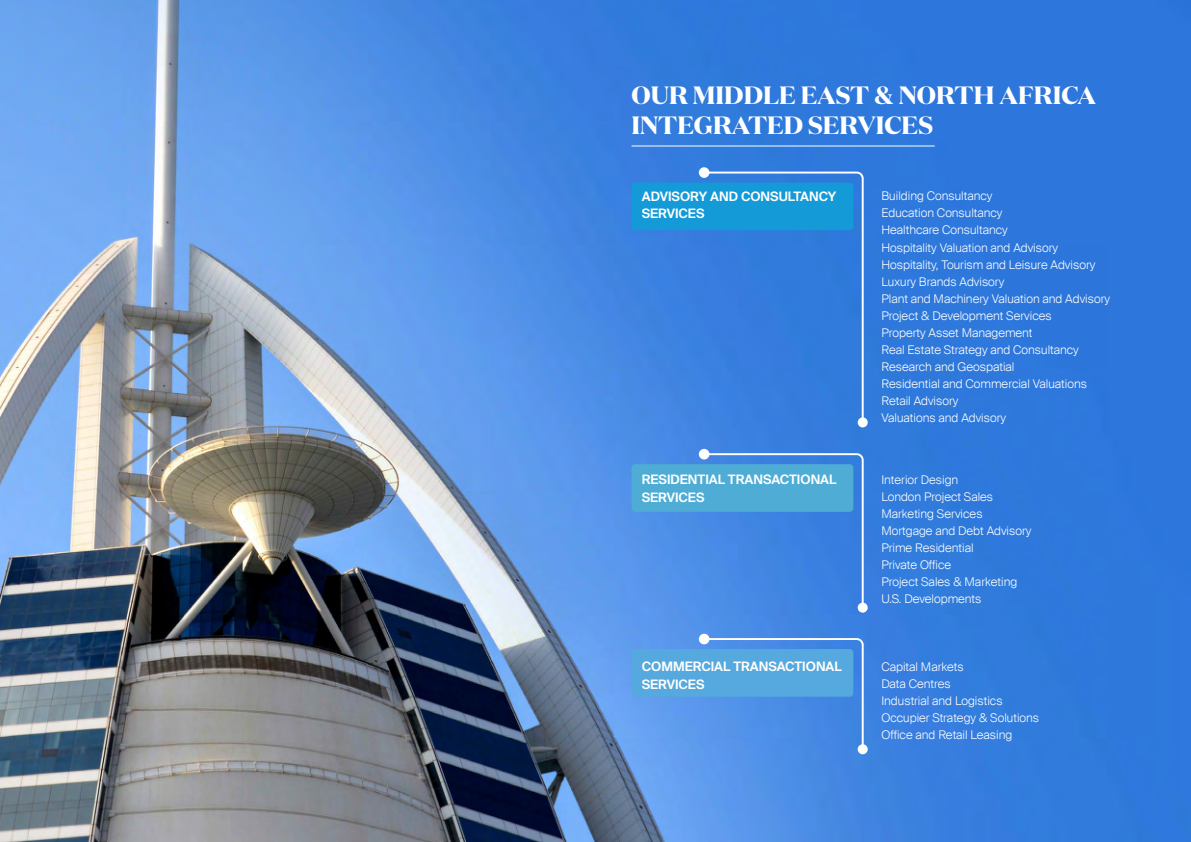
<style>
.page{position:relative;width:1191px;height:842px;background:#fff}
.page>*{position:absolute;margin:0;border:0;box-sizing:border-box;transform-origin:0 0}
.t1{font:700 25px/30px "Domaine Display";color:#fff}
.t2{font:600 13px/17.4px "Suisse Intl";color:#fff}
.t3{font:300 12px "Suisse Intl";color:#fff}
</style>
<div class="page">
<img style="left:0;top:0;width:1191px;height:842px">
<hr style="left:631px;top:145px;width:303px;height:1px;background:#fff">
<div style="left:702px;top:171px;width:162px;height:256px;background:#337bdd"></div>
<svg style="left:699px;top:167px;width:10px;height:11px"></svg>
<div style="left:857px;top:417px;width:10px;height:10px;background:#fff;border-radius:50%"></div>
<div style="left:631px;top:183px;width:222px;height:47px;background:#149ad7;border-radius:4px"></div>
<svg style="left:699px;top:449px;width:165px;height:163px;background:#4587e2"></svg>
<div style="left:857px;top:603px;width:10px;height:10px;background:#fff;border-radius:50%"></div>
<div style="left:631px;top:464px;width:222px;height:48px;background:#4eacd5;border-radius:4px"></div>
<svg style="left:699px;top:634px;width:165px;height:120px;background:#5190e6"></svg>
<div style="left:857px;top:744px;width:10px;height:10px;background:#fff;border-radius:50%"></div>
<div style="left:631px;top:649px;width:222px;height:48px;background:#55a9de;border-radius:4px"></div>
<p class="t1" style="left:631px;top:80px;width:466px">OUR MIDDLE EAST &amp; NORTH AFRICA<br>INTEGRATED SERVICES</p>
<p class="t2" style="left:642px;top:188px;width:196px">ADVISORY AND CONSULTANCY<br>SERVICES</p>
<p class="t3" style="left:881px;top:189px;width:112px">Building Consultancy</p>
<p class="t3" style="left:881px;top:206px;width:123px">Education Consultancy</p>
<p class="t3" style="left:881px;top:223px;width:128px">Healthcare Consultancy</p>
<p class="t3" style="left:881px;top:240px;width:178px">Hospitality Valuation and Advisory</p>
<p class="t3" style="left:881px;top:257px;width:215px">Hospitality, Tourism and Leisure Advisory</p>
<p class="t3" style="left:881px;top:274px;width:124px">Luxury Brands Advisory</p>
<p class="t3" style="left:881px;top:291px;width:230px">Plant and Machinery Valuation and Advisory</p>
<p class="t3" style="left:881px;top:308px;width:172px">Project &amp; Development Services</p>
<p class="t3" style="left:881px;top:325px;width:153px">Property Asset Management</p>
<p class="t3" style="left:881px;top:342px;width:199px">Real Estate Strategy and Consultancy</p>
<p class="t3" style="left:881px;top:359px;width:134px">Research and Geospatial</p>
<p class="t3" style="left:881px;top:376px;width:207px">Residential and Commercial Valuations</p>
<p class="t3" style="left:881px;top:393px;width:79px">Retail Advisory</p>
<p class="t3" style="left:881px;top:410px;width:126px">Valuations and Advisory</p>
<p class="t2" style="left:642px;top:471px;width:196px">RESIDENTIAL TRANSACTIONAL<br>SERVICES</p>
<p class="t3" style="left:881px;top:473px;width:78px">Interior Design</p>
<p class="t3" style="left:881px;top:490px;width:113px">London Project Sales</p>
<p class="t3" style="left:881px;top:507px;width:103px">Marketing Services</p>
<p class="t3" style="left:881px;top:524px;width:152px">Mortgage and Debt Advisory</p>
<p class="t3" style="left:881px;top:541px;width:94px">Prime Residential</p>
<p class="t3" style="left:881px;top:558px;width:71px">Private Office</p>
<p class="t3" style="left:881px;top:575px;width:137px">Project Sales &amp; Marketing</p>
<p class="t3" style="left:881px;top:592px;width:102px">U.S. Developments</p>
<p class="t2" style="left:642px;top:658px;width:201px">COMMERCIAL TRANSACTIONAL<br>SERVICES</p>
<p class="t3" style="left:881px;top:660px;width:84px">Capital Markets</p>
<p class="t3" style="left:881px;top:677px;width:71px">Data Centres</p>
<p class="t3" style="left:881px;top:694px;width:123px">Industrial and Logistics</p>
<p class="t3" style="left:881px;top:711px;width:159px">Occupier Strategy &amp; Solutions</p>
<p class="t3" style="left:881px;top:728px;width:132px">Office and Retail Leasing</p>
</div>
